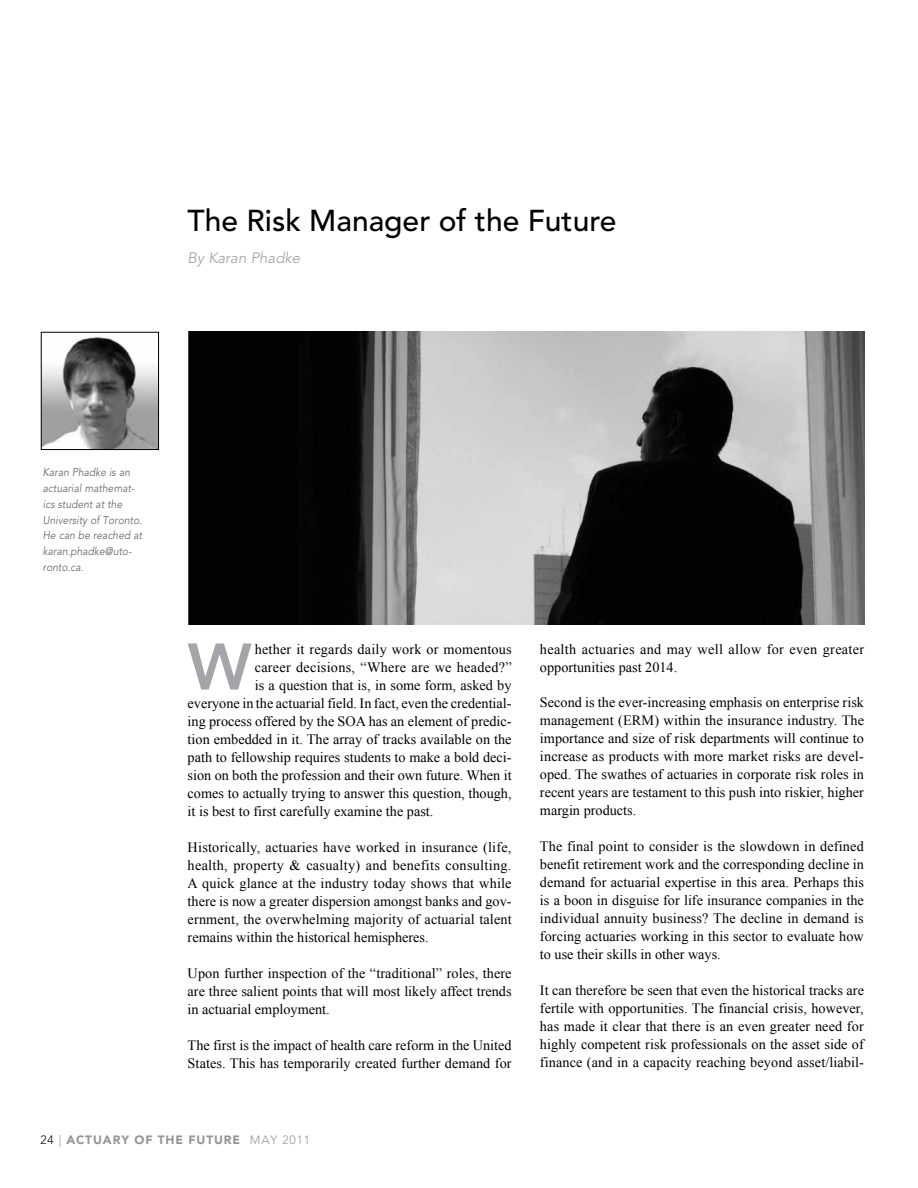
<style>
.page{position:relative;width:918px;height:1188px;background:#fff}
.page>*{position:absolute;margin:0;border:0;box-sizing:border-box;transform-origin:0 0}
.t1{font:800 65.1px "Avenir";color:#a3a5a8}
.t2{font:500 30px "Avenir";color:#000}
.t3{font:italic 300 15px "Avenir";color:#9d9fa2}
.t4{font:14.25px/18px "Times New Roman";color:#000;text-align:justify}
.t5{font:14.25px/18px "Times New Roman";letter-spacing:.02em;color:#000}
.t6{font:900 12px "Avenir";letter-spacing:.075em;color:#939598}
.t7{font:italic 300 11.25px/15.8px "Avenir";letter-spacing:.01em;color:#58595b;scale:.9 1}
.s1{font-weight:300;color:#000}
.s2{font-weight:300}
</style>
<div class="page">
<img style="left:43px;top:337px;width:114px;height:111px">
<div style="left:41px;top:332px;width:118px;height:118px;border:1px solid #000"></div>
<img style="left:188px;top:331px;width:676px;height:293px">
<h2 class="t2" style="left:188px;top:203px;width:430px">The Risk Manager of the Future</h2>
<p class="t3" style="left:188px;top:249px;width:114px">By Karan Phadke</p>
<p class="t7" style="left:43px;top:465px;width:112px">Karan Phadke is an actuarial mathemat&shy;ics student at the<br>University of Toronto.<br>He can be reached at karan.phadke@uto&shy;ronto.ca.</p>
<h1 class="t1" style="left:188px;top:628px;width:65px">W</h1>
<p class="t4" style="left:255px;top:640px;width:258px">hether it regards daily work or momentous</p>
<p class="t5" style="left:255px;top:658px;width:258px">career decisions, “Where are we headed?”</p>
<p class="t4" style="left:255px;top:676px;width:258px">is a question that is, in some form, asked by</p>
<p class="t4" style="left:188px;top:694px;width:326px">everyone in the actuarial field. In fact, even the credential-</p>
<p class="t4" style="left:188px;top:712px;width:326px">ing process offered by the SOA has an element of predic-</p>
<p class="t4" style="left:188px;top:730px;width:326px">tion embedded in it. The array of tracks available on the</p>
<p class="t4" style="left:188px;top:748px;width:326px">path to fellowship requires students to make a bold deci-</p>
<p class="t4" style="left:188px;top:766px;width:325px">sion on both the profession and their own future. When it</p>
<p class="t4" style="left:188px;top:784px;width:326px">comes to actually trying to answer this question, though,</p>
<p class="t4" style="left:188px;top:802px;width:247px">it is best to first carefully examine the past.</p>
<p class="t4" style="left:188px;top:838px;width:326px">Historically, actuaries have worked in insurance (life, health, property &amp; casualty) and benefits consulting.<br>A quick glance at the industry today shows that while there is now a greater dispersion amongst banks and gov&shy;ernment, the overwhelming majority of actuarial talent remains within the historical hemispheres.</p>
<p class="t4" style="left:188px;top:964px;width:326px">Upon further inspection of the “traditional” roles, there are three salient points that will most likely affect trends in actuarial employment.</p>
<p class="t4" style="left:188px;top:1036px;width:325px">The first is the impact of health care reform in the United<br>States. This has temporarily created further demand for</p>
<p class="t5" style="left:540px;top:640px;width:326px">health actuaries and may well allow for even greater opportunities past 2014.</p>
<p class="t4" style="left:540px;top:694px;width:326px">Second is the ever-increasing emphasis on enterprise risk management (ERM) within the insurance industry. The importance and size of risk departments will continue to increase as products with more market risks are devel&shy;oped. The swathes of actuaries in corporate risk roles in recent years are testament to this push into riskier, higher margin products.</p>
<p class="t4" style="left:540px;top:837px;width:326px">The final point to consider is the slowdown in defined benefit retirement work and the corresponding decline in demand for actuarial expertise in this area. Perhaps this is a boon in disguise for life insurance companies in the individual annuity business? The decline in demand is forcing actuaries working in this sector to evaluate how to use their skills in other ways.</p>
<p class="t4" style="left:540px;top:981px;width:326px">It can therefore be seen that even the historical tracks are fertile with opportunities. The financial crisis, however, has made it clear that there is an even greater need for highly competent risk professionals on the asset side of finance (and in a capacity reaching beyond asset/liabil-</p>
<p class="t6" style="left:40px;top:1132px;width:271px"><span class="s1">24</span> <span class="s2">|</span> ACTUARY OF THE FUTURE <span class="s2">MAY 2011</span></p>
</div>
